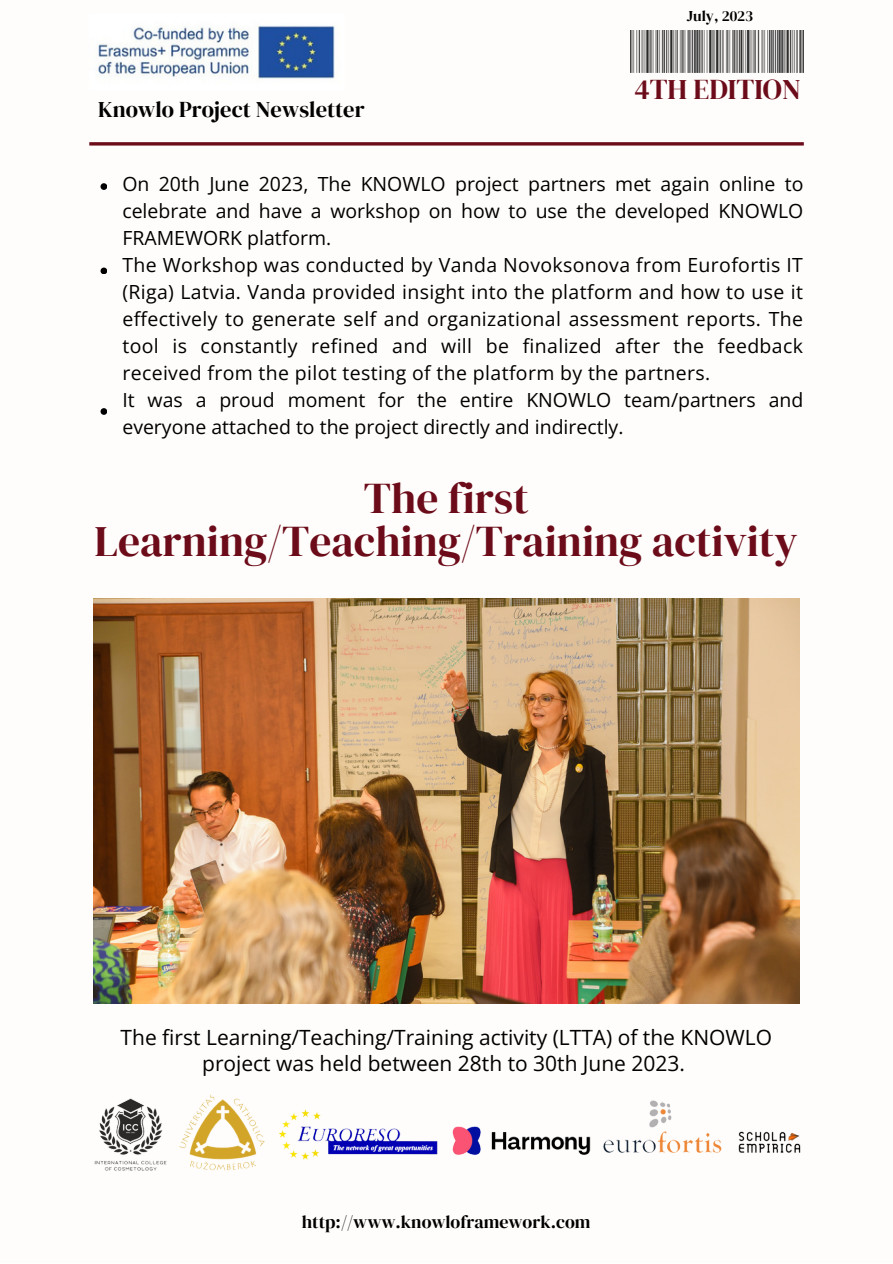
<style>
.page{position:relative;width:893px;height:1264px;background:#fff}
.page>*{position:absolute;margin:0;border:0;box-sizing:border-box;transform-origin:0 0}
.t1{font:43.5px "DM Serif Display";color:#6c0b19}
.t2{font:28.5px "DM Serif Display";color:#6c0b19}
.t3{font:22.5px "DM Serif Display";color:#000}
.t4{font:21px/25.8px "Open Sans";color:#000;text-align:center}
.t5{font:19.5px/27px "Open Sans";color:#000;text-align:justify}
.t6{font:18px "DM Serif Display";color:#000}
.t7{font:15px "DM Serif Display";color:#000}
</style>
<div class="page">
<div style="left:0;top:0;width:892px;height:1262px;background:#fffdfb"></div>
<hr style="left:89px;top:142px;width:714px;height:3px;background:#6c0b19">
<img style="left:98px;top:25px;width:237px;height:54px">
<img style="left:630px;top:31px;width:173px;height:41px">
<img style="left:93px;top:598px;width:706px;height:405px">
<svg style="left:100px;top:183px;width:7px;height:7px"></svg>
<svg style="left:100px;top:267px;width:7px;height:7px"></svg>
<svg style="left:100px;top:408px;width:7px;height:7px"></svg>
<img style="left:94px;top:1094px;width:707px;height:77px">
<p class="t3" style="left:98px;top:93px;width:268px">Knowlo Project Newsletter</p>
<p class="t7" style="left:686px;top:6px;width:68px">July, 2023</p>
<p class="t2" style="left:634px;top:69px;width:168px">4TH EDITION</p>
<p class="t5" style="left:122px;top:170px;width:682px">On 20th June 2023, The KNOWLO project partners met again online to celebrate and have a workshop on how to use the developed KNOWLO FRAMEWORK platform.</p>
<p class="t5" style="left:122px;top:251px;width:682px">The Workshop was conducted by Vanda Novoksonova from Eurofortis IT (Riga) Latvia. Vanda provided insight into the platform and how to use it effectively to generate self and organizational assessment reports. The tool is constantly refined and will be finalized after the feedback received from the pilot testing of the platform by the partners.</p>
<p class="t5" style="left:122px;top:386px;width:682px">It was a proud moment for the entire KNOWLO team/partners and everyone attached to the project directly and indirectly.</p>
<p class="t1" style="left:364px;top:468px;width:166px">The first</p>
<p class="t1" style="left:94px;top:510px;width:704px">Learning/Teaching/Training activity</p>
<p class="t4" style="left:121px;top:1024px;width:653px">The first Learning/Teaching/Training activity (LTTA) of the KNOWLO project was held between 28th to 30th June 2023.</p>
<p class="t6" style="left:302px;top:1209px;width:290px">http://www.knowloframework.com</p>
</div>
